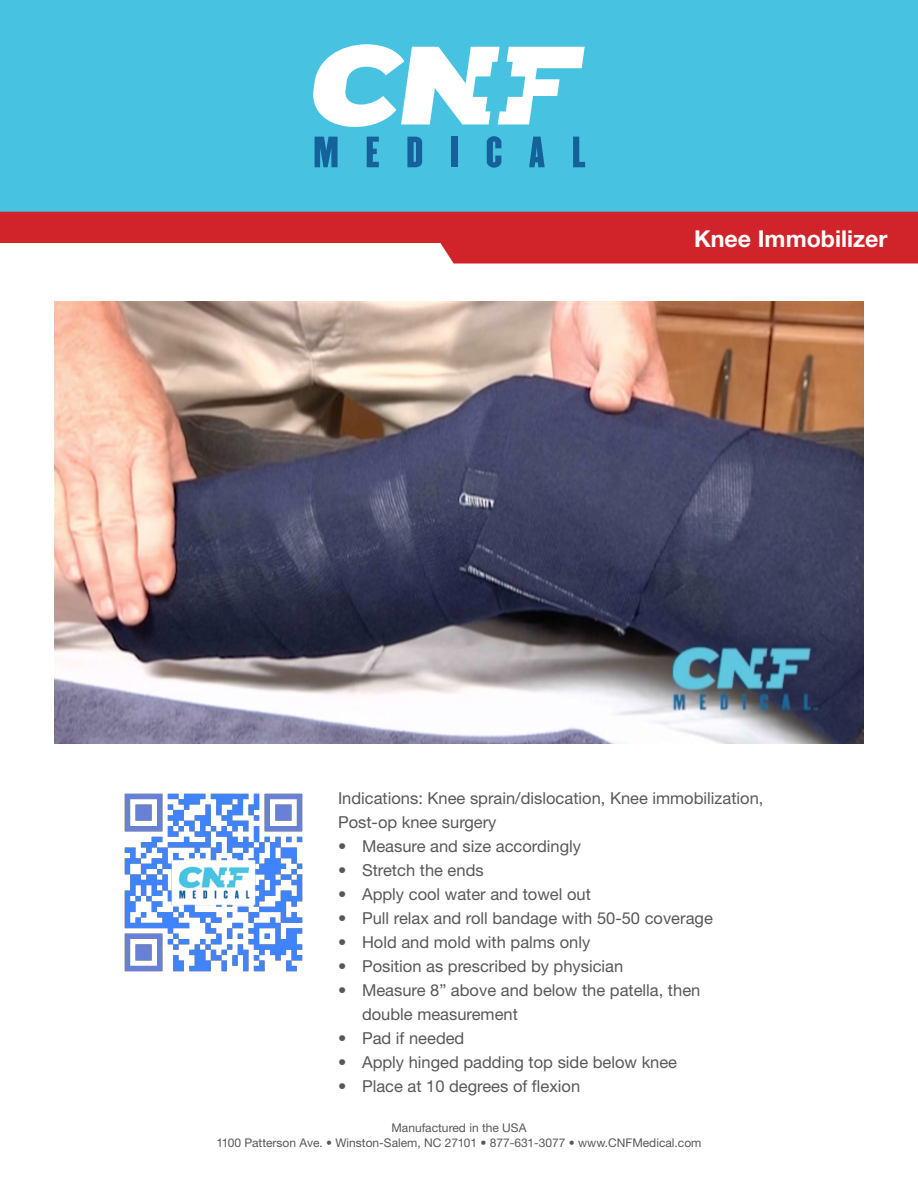
<style>
.page{position:relative;width:918px;height:1188px;background:#fff}
.page>*{position:absolute;margin:0;border:0;box-sizing:border-box;transform-origin:0 0}
.t1{font:700 23.25px "Helvetica Neue LT Std";color:#fff}
.t2{font:16.5px/24px "Helvetica Neue LT Std";color:#57585a}
.t3{font:12px "Helvetica Neue LT Std";color:#57585a}
</style>
<div class="page">
<div style="left:0;top:0;width:918px;height:220px;background:#47c2e1"></div>
<svg style="left:315px;top:137px;width:23px;height:30px"></svg>
<svg style="left:367px;top:137px;width:12px;height:30px"></svg>
<svg style="left:407px;top:137px;width:15px;height:30px"></svg>
<div style="left:451px;top:137px;width:7px;height:30px;background:#156199"></div>
<svg style="left:487px;top:136px;width:14px;height:32px"></svg>
<svg style="left:529px;top:137px;width:16px;height:30px"></svg>
<svg style="left:573px;top:137px;width:12px;height:30px"></svg>
<svg style="left:313px;top:44px;width:272px;height:83px"></svg>
<img style="left:54px;top:301px;width:810px;height:443px">
<img style="left:124px;top:793px;width:179px;height:179px">
<svg style="left:0;top:212px;width:918px;height:52px;fill:#d1232a"></svg>
<p class="t1" style="left:694px;top:224px;width:195px">Knee Immobilizer</p>
<p class="t2" style="left:338px;top:786px;width:427px">Indications: Knee sprain/dislocation, Knee immobilization,<br>Post-op knee surgery</p>
<p class="t2" style="left:338px;top:834px;width:245px">• Measure and size accordingly</p>
<p class="t2" style="left:338px;top:858px;width:147px">• Stretch the ends</p>
<p class="t2" style="left:338px;top:882px;width:254px">• Apply cool water and towel out</p>
<p class="t2" style="left:338px;top:906px;width:376px">• Pull relax and roll bandage with 50-50 coverage</p>
<p class="t2" style="left:338px;top:930px;width:254px">• Hold and mold with palms only</p>
<p class="t2" style="left:338px;top:954px;width:287px">• Position as prescribed by physician</p>
<p class="t2" style="left:338px;top:978px;width:364px">• Measure 8” above and below the patella, then</p>
<p class="t2" style="left:362px;top:1002px;width:157px">double measurement</p>
<p class="t2" style="left:338px;top:1026px;width:128px">• Pad if needed</p>
<p class="t2" style="left:338px;top:1050px;width:341px">• Apply hinged padding top side below knee</p>
<p class="t2" style="left:338px;top:1074px;width:244px">• Place at 10 degrees of flexion</p>
<p class="t3" style="left:392px;top:1120px;width:136px">Manufactured in the USA</p>
<p class="t3" style="left:217px;top:1135px;width:486px">1100 Patterson Ave. • Winston-Salem, NC 27101 • 877-631-3077 • www.CNFMedical.com</p>
</div>
